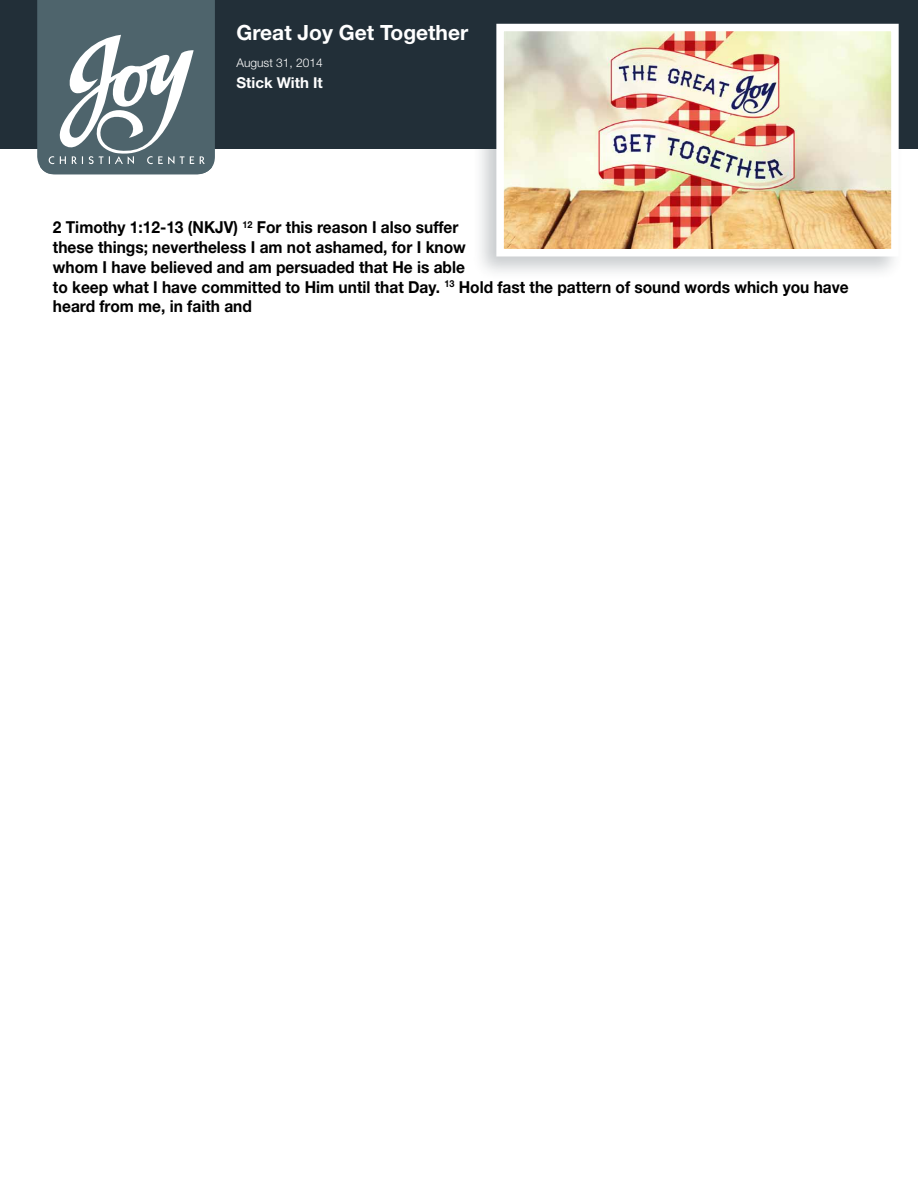
<style>
.page{position:relative;width:918px;height:1188px;background:#fff}
.page>*{position:absolute;margin:0;border:0;box-sizing:border-box;transform-origin:0 0}
.t1{font:700 21px "Helvetica Neue LT";color:#fff}
.t2{font:700 16.5px/19.8px "Helvetica Neue LT";color:#000;scale:.94 1}
.t3{font:700 15px "Helvetica Neue LT";color:#fff}
.t4{font:300 12px "Helvetica Neue LT";color:#fff}
</style>
<div class="page">
<div style="left:0;top:0;width:918px;height:149px;background:#222f38"></div>
<svg style="left:37px;top:0;width:178px;height:174px;background:#6d7f86"></svg>
<div style="left:472px;top:18px;width:432px;height:263px;background:#222f38;opacity:.25"></div>
<img style="left:493px;top:20px;width:409px;height:240px">
<p class="t1" style="left:237px;top:20px;width:233px">Great Joy Get Together</p>
<p class="t4" style="left:237px;top:56px;width:88px">August 31, 2014</p>
<p class="t3" style="left:237px;top:74px;width:88px">Stick With It</p>
<p class="t2" style="left:53px;top:217px;width:848px">2 Timothy 1:12-13 (NKJV) <sup>12</sup> For this reason I also suffer<br>these things; nevertheless I am not ashamed, for I know<br>whom I have believed and am persuaded that He is able<br>to keep what I have committed to Him until that Day. <sup>13</sup> Hold fast the pattern of sound words which you have heard from me, in faith and</p>
</div>
